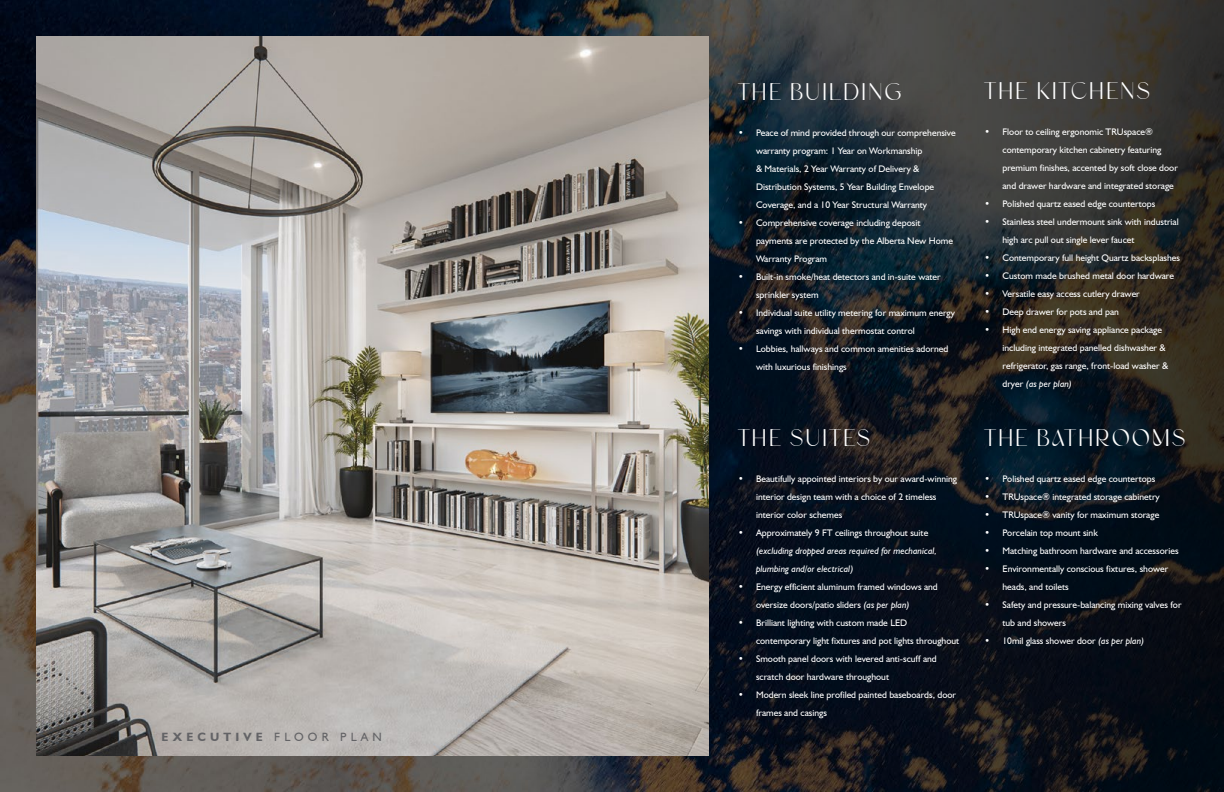
<style>
.page{position:relative;width:1224px;height:792px;background:#fff}
.page>*{position:absolute;margin:0;border:0;box-sizing:border-box;transform-origin:0 0}
.t1{font:24px "Ginger";letter-spacing:.1em;color:#fff}
.t2{font:700 12px "Humanist 521 BT";letter-spacing:.35em;color:#636366}
.t3{font:9.5px/18px "Humanist 521 BT";color:#fff}
.t4{font:italic 9.5px/18px "Humanist 521 BT";color:#fff}
.s1{font-weight:400}
.s2{font-style:normal}
.s3{font-style:italic}
</style>
<div class="page">
<img style="left:0;top:0;width:612px;height:792px">
<svg style="left:612px;top:0;width:612px;height:792px;background:#1c2125"></svg>
<img style="left:36px;top:36px;width:672px;height:720px">
<p class="t2" style="left:162px;top:730px;width:222px">EXECUTIVE <span class="s1">FLOOR PLAN</span></p>
<p class="t1" style="left:738px;top:77px;width:165px">THE BUILDING</p>
<p class="t3" style="left:756px;top:123px;width:201px;text-indent:-18px">• Peace of mind provided through our comprehensive warranty program: 1 Year on Workmanship<br>&amp; Materials, 2 Year Warranty of Delivery &amp; Distribution Systems, 5 Year Building Envelope Coverage, and a 10 Year Structural Warranty</p>
<p class="t3" style="left:756px;top:213px;width:199px;text-indent:-18px">• Comprehensive coverage including deposit payments are protected by the Alberta New Home<br>Warranty Program</p>
<p class="t3" style="left:756px;top:267px;width:186px;text-indent:-18px">• Built-in smoke/heat detectors and in-suite water sprinkler system</p>
<p class="t3" style="left:756px;top:303px;width:201px;text-indent:-18px">• Individual suite utility metering for maximum energy savings with individual thermostat control</p>
<p class="t3" style="left:756px;top:339px;width:194px;text-indent:-18px">• Lobbies, hallways and common amenities adorned with luxurious finishings</p>
<p class="t1" style="left:738px;top:424px;width:133px">THE SUITES</p>
<p class="t3" style="left:756px;top:470px;width:203px;text-indent:-18px">• Beautifully appointed interiors by our award-winning interior design team with a choice of 2 timeless interior color schemes</p>
<p class="t4" style="left:756px;top:524px;width:182px;text-indent:-18px"><span class="s2">• Approximately 9 FT ceilings throughout suite </span>(excluding dropped areas required for mechanical, plumbing and/or electrical)</p>
<p class="t3" style="left:756px;top:578px;width:183px;text-indent:-18px">• Energy efficient aluminum framed windows and oversize doors/patio sliders <span class="s3">(as per plan)</span></p>
<p class="t3" style="left:756px;top:614px;width:205px;text-indent:-18px">• Brilliant lighting with custom made LED contemporary light fixtures and pot lights throughout</p>
<p class="t3" style="left:756px;top:650px;width:182px;text-indent:-18px">• Smooth panel doors with levered anti-scuff and scratch door hardware throughout</p>
<p class="t3" style="left:756px;top:686px;width:202px;text-indent:-18px">• Modern sleek line profiled painted baseboards, door frames and casings</p>
<p class="t1" style="left:985px;top:77px;width:167px">THE KITCHENS</p>
<p class="t3" style="left:1003px;top:123px;width:177px;text-indent:-18px">• Floor to ceiling ergonomic TRUspace® contemporary kitchen cabinetry featuring premium finishes, accented by soft close door and drawer hardware and integrated storage</p>
<p class="t3" style="left:985px;top:195px;width:172px">• Polished quartz eased edge countertops</p>
<p class="t3" style="left:1003px;top:213px;width:178px;text-indent:-18px">• Stainless steel undermount sink with industrial high arc pull out single lever faucet</p>
<p class="t3" style="left:985px;top:249px;width:197px">• Contemporary full height Quartz backsplashes</p>
<p class="t3" style="left:985px;top:267px;width:191px">• Custom made brushed metal door hardware</p>
<p class="t3" style="left:985px;top:285px;width:157px">• Versatile easy access cutlery drawer</p>
<p class="t3" style="left:985px;top:303px;width:136px">• Deep drawer for pots and pan</p>
<p class="t3" style="left:1003px;top:321px;width:167px;text-indent:-18px">• High end energy saving appliance package including integrated panelled dishwasher &amp; refrigerator, gas range, front-load washer &amp; dryer <span class="s3">(as per plan)</span></p>
<p class="t1" style="left:985px;top:424px;width:202px">THE BATHROOMS</p>
<p class="t3" style="left:985px;top:470px;width:172px">• Polished quartz eased edge countertops</p>
<p class="t3" style="left:985px;top:488px;width:177px">• TRUspace® integrated storage cabinetry</p>
<p class="t3" style="left:985px;top:506px;width:176px">• TRUspace® vanity for maximum storage</p>
<p class="t3" style="left:985px;top:524px;width:115px">• Porcelain top mount sink</p>
<p class="t3" style="left:985px;top:542px;width:196px">• Matching bathroom hardware and accessories</p>
<p class="t3" style="left:1003px;top:560px;width:167px;text-indent:-18px">• Environmentally conscious fixtures, shower heads, and toilets</p>
<p class="t3" style="left:1003px;top:596px;width:181px;text-indent:-18px">• Safety and pressure-balancing mixing valves for tub and showers</p>
<p class="t3" style="left:985px;top:632px;width:161px">• 10mil glass shower door <span class="s3">(as per plan)</span></p>
</div>
